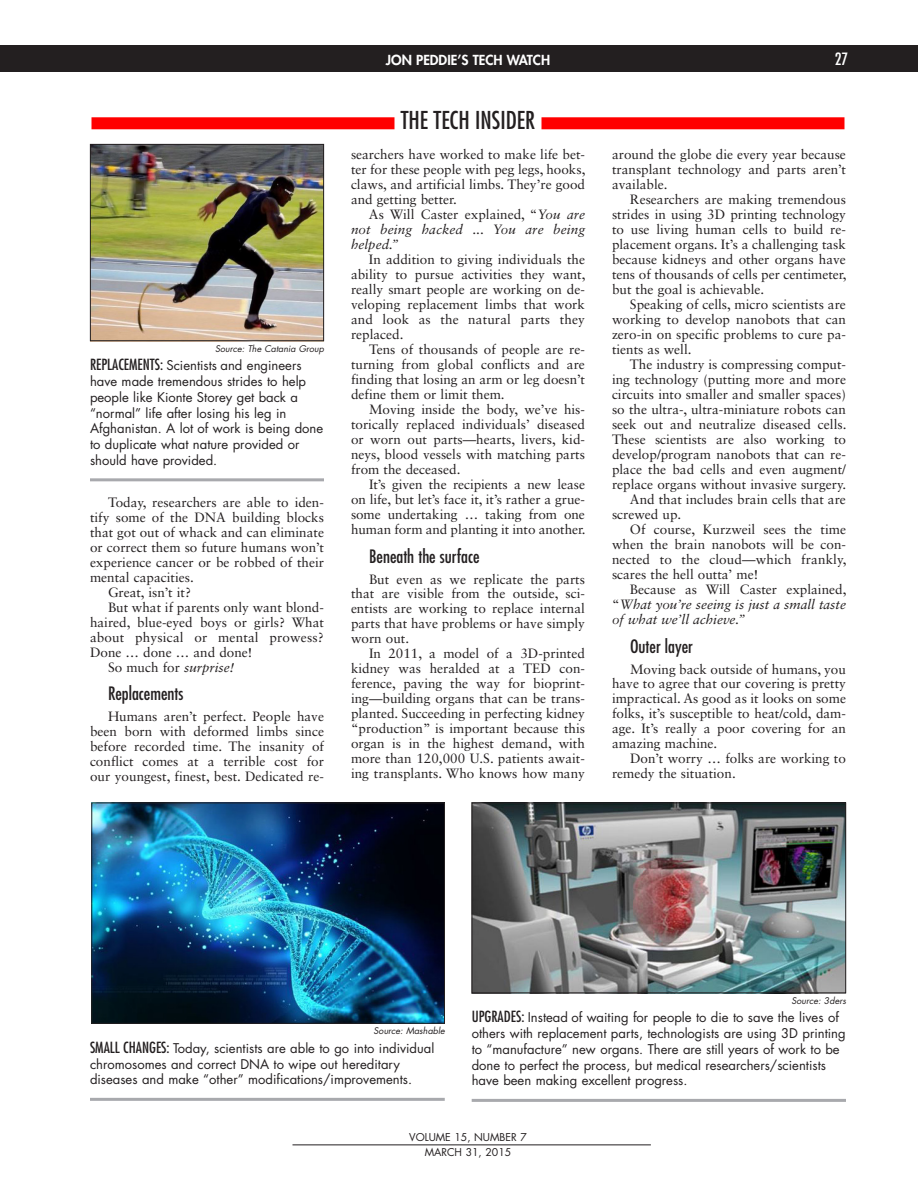
<style>
.page{position:relative;width:918px;height:1188px;background:#fff}
.page>*{position:absolute;margin:0;border:0;box-sizing:border-box;transform-origin:0 0}
.t1{font:condensed 24px "Futura Std";color:#231f20}
.Heading_3{font:condensed 18px "Futura Std";color:#231f20}
.t2{font:condensed 16.5px "Futura Std";color:#fff}
.t3{font:13.5px/15px "Sabon LT Std";color:#231f20;text-align:justify}
.t4{font:italic 13.5px/15px "Sabon LT Std";color:#231f20;text-align:justify}
.t5{font:800 13.5px "Futura Std";color:#fff}
.t6{font:13.05px/15.8px "Futura Std";color:#231f20}
.t7{font:10.5px/15px "Futura Std";color:#231f20;text-align:center}
.Source{font:italic 9px "Futura Std";color:#231f20}
.s1{font-stretch:condensed;font-size:15px}
.s2{font-style:italic}
.s3{font-style:normal}
</style>
<div class="page">
<div style="left:0;top:45px;width:918px;height:27px;background:#231f20"></div>
<hr style="left:292px;top:1144px;width:359px;height:1px;background:#231f20">
<div style="left:92px;top:117px;width:302px;height:12px;background:#f00"></div>
<div style="left:542px;top:117px;width:302px;height:12px;background:#f00"></div>
<img style="left:93px;top:805px;width:350px;height:217px">
<div style="left:91px;top:803px;width:354px;height:221px;border:1px solid #231f20"></div>
<img style="left:92px;top:146px;width:230px;height:193px">
<div style="left:90px;top:144px;width:234px;height:197px;border:1px solid #231f20"></div>
<img style="left:474px;top:805px;width:370px;height:186px">
<div style="left:472px;top:803px;width:374px;height:190px;border:1px solid #231f20"></div>
<hr style="left:90px;top:1098px;width:355px;height:3px;background:#a8a9ad">
<hr style="left:90px;top:478px;width:234px;height:3px;background:#a8a9ad">
<hr style="left:472px;top:1099px;width:374px;height:3px;background:#a8a9ad">
<p class="Source" style="left:215px;top:343px;width:110px">Source: The Catania Group</p>
<p class="t6" style="left:90px;top:358px;width:235px"><span class="s1">REPLACEMENTS:</span> Scientists and engineers have made tremendous strides to help people like Kionte Storey get back a “normal” life after losing his leg in Afghanistan. A lot of work is being done to duplicate what nature provided or should have provided.</p>
<p class="t3" style="left:90px;top:494px;width:236px;text-indent:18px">Today, researchers are able to iden&shy;tify some of the DNA building blocks that got out of whack and can eliminate or correct them so future humans won’t experience cancer or be robbed of their mental capacities.</p>
<p class="t3" style="left:108px;top:584px;width:85px">Great, isn’t it?</p>
<p class="t3" style="left:90px;top:599px;width:236px;text-indent:18px">But what if parents only want blond&shy;haired, blue-eyed boys or girls? What about physical or mental prowess?<br>Done … done … and done!</p>
<p class="t3" style="left:108px;top:659px;width:128px">So much for <span class="s2">surprise!</span></p>
<p class="Heading_3" style="left:108px;top:683px;width:77px">Replacements</p>
<p class="t3" style="left:90px;top:709px;width:236px;text-indent:18px">Humans aren’t perfect. People have been born with deformed limbs since before recorded time. The insanity of conflict comes at a terrible cost for our youngest, finest, best. Dedicated re-</p>
<p class="t5" style="left:386px;top:52px;width:166px">JON PEDDIE’S TECH WATCH</p>
<h1 class="t1" style="left:401px;top:106px;width:136px">THE TECH INSIDER</h1>
<p class="t3" style="left:351px;top:147px;width:236px">searchers have worked to make life bet&shy;ter for these people with peg legs, hooks, claws, and artificial limbs. They’re good and getting better.</p>
<p class="t4" style="left:351px;top:207px;width:236px;text-indent:18px"><span class="s3">As Will Caster explained, “</span>You are not being hacked ... You are being helped.”</p>
<p class="t3" style="left:351px;top:252px;width:236px;text-indent:18px">In addition to giving individuals the ability to pursue activities they want, really smart people are working on de&shy;veloping replacement limbs that work and look as the natural parts they replaced.</p>
<p class="t3" style="left:351px;top:342px;width:236px;text-indent:18px">Tens of thousands of people are re&shy;turning from global conflicts and are finding that losing an arm or leg doesn’t define them or limit them.</p>
<p class="t3" style="left:351px;top:402px;width:236px;text-indent:18px">Moving inside the body, we’ve his&shy;torically replaced individuals’ diseased or worn out parts—hearts, livers, kid&shy;neys, blood vessels with matching parts from the deceased.</p>
<p class="t3" style="left:351px;top:477px;width:236px;text-indent:18px">It’s given the recipients a new lease on life, but let’s face it, it’s rather a grue&shy;some undertaking … taking from one human form and planting it into another.</p>
<p class="Heading_3" style="left:369px;top:545px;width:112px">Beneath the surface</p>
<p class="t3" style="left:351px;top:571px;width:236px;text-indent:18px">But even as we replicate the parts that are visible from the outside, sci&shy;entists are working to replace internal parts that have problems or have simply worn out.</p>
<p class="t3" style="left:351px;top:646px;width:236px;text-indent:18px">In 2011, a model of a 3D-printed kidney was heralded at a TED con&shy;ference, paving the way for bioprint&shy;ing—building organs that can be trans&shy;planted. Succeeding in perfecting kidney “production” is important because this organ is in the highest demand, with more than 120,000 U.S. patients await&shy;ing transplants. Who knows how many</p>
<p class="t2" style="left:835px;top:49px;width:15px">27</p>
<p class="t3" style="left:612px;top:147px;width:236px">around the globe die every year because transplant technology and parts aren’t available.</p>
<p class="t3" style="left:612px;top:192px;width:236px;text-indent:18px">Researchers are making tremendous strides in using 3D printing technology to use living human cells to build re&shy;placement organs. It’s a challenging task because kidneys and other organs have tens of thousands of cells per centimeter, but the goal is achievable.</p>
<p class="t3" style="left:612px;top:297px;width:236px;text-indent:18px">Speaking of cells, micro scientists are working to develop nanobots that can zero-in on specific problems to cure pa&shy;tients as well.</p>
<p class="t3" style="left:612px;top:357px;width:236px;text-indent:18px">The industry is compressing comput&shy;ing technology (putting more and more circuits into smaller and smaller spaces) so the ultra-, ultra-miniature robots can seek out and neutralize diseased cells.<br>These scientists are also working to develop/program nanobots that can re&shy;place the bad cells and even augment/ replace organs without invasive surgery.</p>
<p class="t3" style="left:612px;top:492px;width:235px;text-indent:18px">And that includes brain cells that are screwed up.</p>
<p class="t3" style="left:612px;top:522px;width:236px;text-indent:18px">Of course, Kurzweil sees the time when the brain nanobots will be con&shy;nected to the cloud—which frankly, scares the hell outta’ me!</p>
<p class="t4" style="left:612px;top:582px;width:236px;text-indent:18px"><span class="s3">Because as Will Caster explained, “</span>What you’re seeing is just a small taste of what we’ll achieve.”</p>
<p class="Heading_3" style="left:630px;top:635px;width:65px">Outer layer</p>
<p class="t3" style="left:612px;top:661px;width:236px;text-indent:18px">Moving back outside of humans, you have to agree that our covering is pretty impractical. As good as it looks on some folks, it’s susceptible to heat/cold, dam&shy;age. It’s really a poor covering for an amazing machine.</p>
<p class="t3" style="left:612px;top:751px;width:235px;text-indent:18px">Don’t worry … folks are working to remedy the situation.</p>
<p class="Source" style="left:374px;top:1025px;width:73px">Source: Mashable</p>
<p class="t6" style="left:90px;top:1040px;width:346px"><span class="s1">SMALL CHANGES:</span> Today, scientists are able to go into individual chromosomes and correct DNA to wipe out hereditary diseases and make “other” modifications/improvements.</p>
<p class="Source" style="left:791px;top:995px;width:56px">Source: 3ders</p>
<p class="t6" style="left:472px;top:1010px;width:376px"><span class="s1">UPGRADES:</span> Instead of waiting for people to die to save the lives of others with replacement parts, technologists are using 3D printing to “manufacture” new organs. There are still years of work to be done to perfect the process, but medical researchers/scientists have been making excellent progress.</p>
<p class="t7" style="left:409px;top:1130px;width:119px">VOLUME 15, NUMBER 7<br>MARCH 31, 2015</p>
</div>
